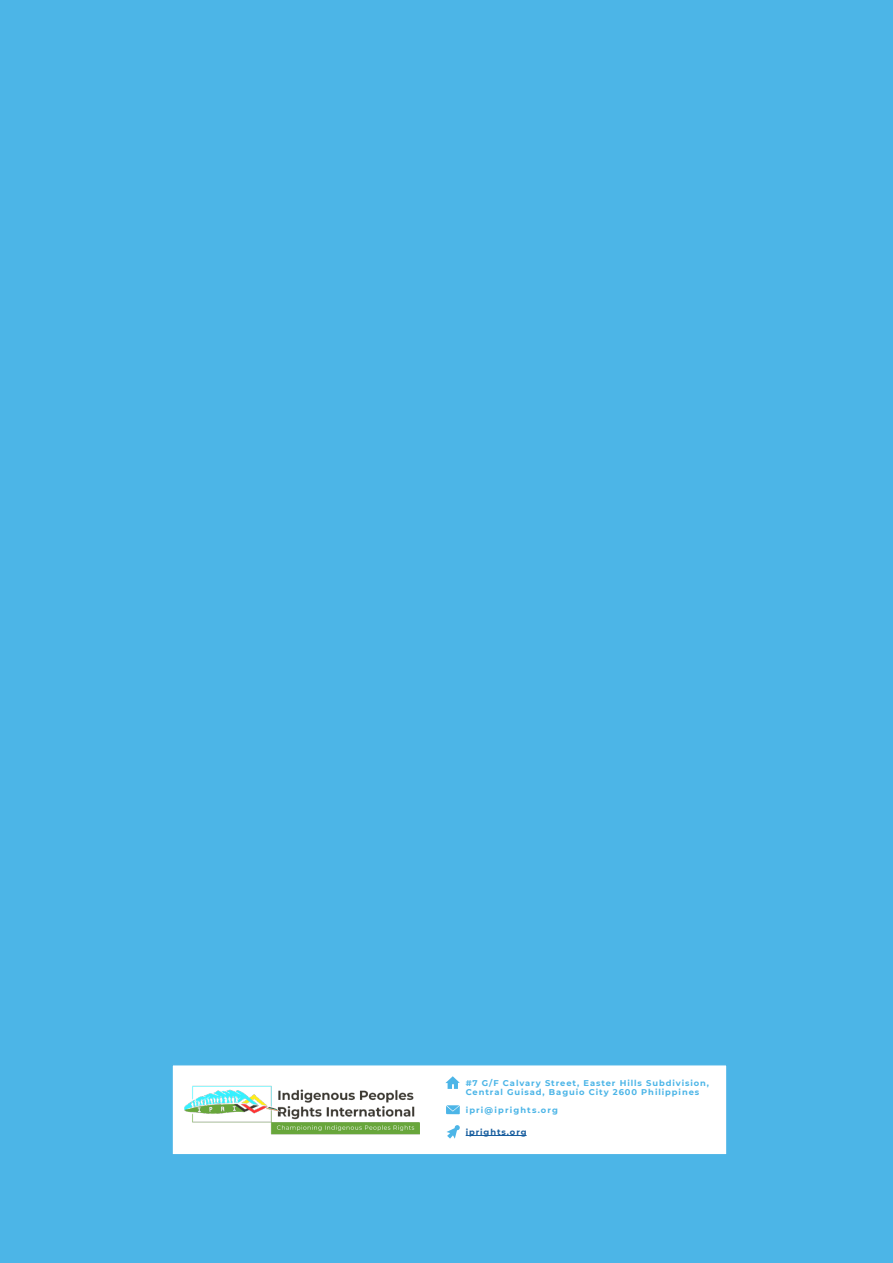
<style>
.page{position:relative;width:893px;height:1263px;background:#fff}
.page>*{position:absolute;margin:0;border:0;box-sizing:border-box;transform-origin:0 0}
.t1{font:700 8.4px "Montserrat";letter-spacing:.11em;color:#4cb5e7}
.t2{font:700 8.4px "Montserrat";letter-spacing:.14em;color:#4cb5e7}
.t3{font:700 8.4px "Montserrat";letter-spacing:.11em;color:#175d9e}
</style>
<div class="page">
<div style="left:1px;top:1px;width:891px;height:1261px;background:#4cb5e7"></div>
<div style="left:172px;top:1064px;width:555px;height:91px;background:#fff;border:1px solid #4cb5e7"></div>
<img style="left:184px;top:1085px;width:235px;height:50px">
<hr style="left:466px;top:1135px;width:61px;height:1px;background:#175d9e">
<svg style="left:445px;top:1076px;width:15px;height:13px"></svg>
<svg style="left:446px;top:1105px;width:14px;height:9px"></svg>
<svg style="left:446px;top:1125px;width:14px;height:14px"></svg>
<p class="t1" style="left:466px;top:1077px;width:245px">#7 G/F Calvary Street, Easter Hills Subdivision,</p>
<p class="t1" style="left:466px;top:1086px;width:235px">Central Guisad, Baguio City 2600 Philippines</p>
<p class="t2" style="left:466px;top:1104px;width:94px">ipri@iprights.org</p>
<p class="t3" style="left:466px;top:1126px;width:62px">iprights.org</p>
</div>
